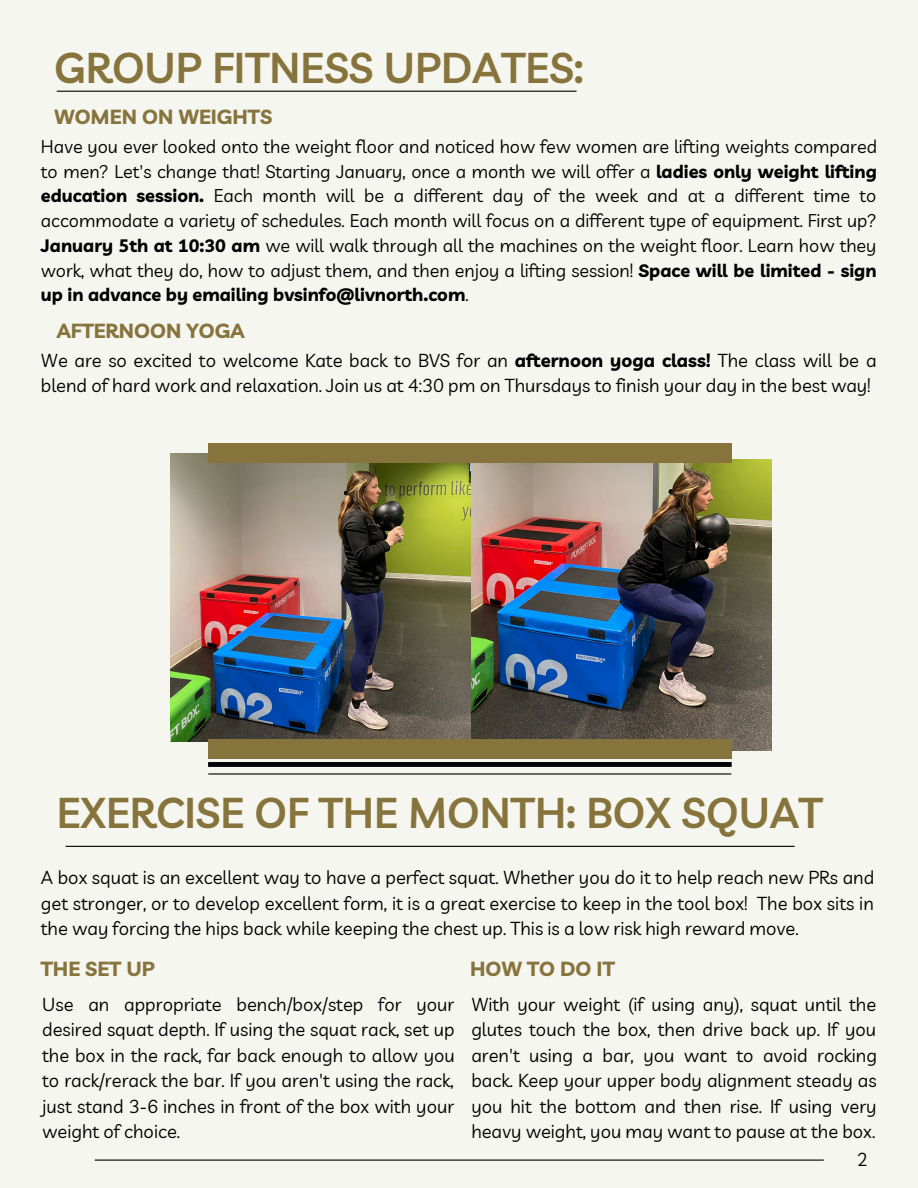
<style>
.page{position:relative;width:918px;height:1188px;background:#f6f6f0}
.page>*{position:absolute;margin:0;border:0;box-sizing:border-box;transform-origin:0 0}
.t1{font:600 42px "Livvic";color:#87743d}
.t2{font:700 20.4px "Livvic";color:#87743d}
.t3{font:18.3px/25.3px "Livvic";color:#000;text-align:justify}
.t4{font:18px/24.8px "Livvic";color:#000;text-align:justify}
.s1{font-weight:700}
</style>
<div class="page">
<img style="left:171px;top:453px;width:299px;height:288px">
<img style="left:471px;top:459px;width:301px;height:292px">
<div style="left:208px;top:739px;width:523px;height:20px;background:#87743d"></div>
<hr style="left:208px;top:773px;width:523px;height:2px;background:#000">
<hr style="left:66px;top:846px;width:729px;height:1px;background:#000">
<hr style="left:95px;top:1160px;width:729px;height:1px;background:#000">
<div style="left:208px;top:762px;width:523px;height:5px;background:#000"></div>
<div style="left:208px;top:444px;width:523px;height:19px;background:#87743d"></div>
<hr style="left:57px;top:91px;width:520px;height:1px;background:#000">
<h1 class="t1" style="left:54px;top:40px;width:531px">GROUP FITNESS UPDATES:</h1>
<p class="t2" style="left:54px;top:103px;width:220px">WOMEN ON WEIGHTS</p>
<p class="t4" style="left:41px;top:134px;width:838px">Have you ever looked onto the weight floor and noticed how few women are lifting weights compared to men? Let's change that! Starting January, once a month we will offer a <span class="s1">ladies only weight lifting education session.</span> Each month will be a different day of the week and at a different time to accommodate a variety of schedules. Each month will focus on a different type of equipment. First up?<br><span class="s1">January 5th at 10:30 am</span> we will walk through all the machines on the weight floor. Learn how they work, what they do, how to adjust them, and then enjoy a lifting session! <span class="s1">Space will be limited - sign up in advance by emailing bvsinfo@livnorth.com</span>.</p>
<p class="t2" style="left:57px;top:317px;width:189px">AFTERNOON YOGA</p>
<p class="t3" style="left:41px;top:348px;width:837px;line-height:24.8px">We are so excited to welcome Kate back to BVS for an <span class="s1">afternoon yoga class!</span> The class will be a blend of hard work and relaxation. Join us at 4:30 pm on Thursdays to finish your day in the best way!</p>
<h1 class="t1" style="left:57px;top:786px;width:768px">EXERCISE OF THE MONTH: BOX SQUAT</h1>
<p class="t3" style="left:41px;top:865px;width:835px">A box squat is an excellent way to have a perfect squat. Whether you do it to help reach new PRs and get stronger, or to develop excellent form, it is a great exercise to keep in the tool box! The box sits in the way forcing the hips back while keeping the chest up. This is a low risk high reward move.</p>
<p class="t2" style="left:41px;top:955px;width:116px">THE SET UP</p>
<p class="t3" style="left:42px;top:991px;width:414px">Use an appropriate bench/box/step for your desired squat depth. If using the squat rack, set up the box in the rack, far back enough to allow you to rack/rerack the bar. If you aren't using the rack, just stand 3-6 inches in front of the box with your weight of choice.</p>
<p class="t2" style="left:470px;top:955px;width:146px">HOW TO DO IT</p>
<p class="t3" style="left:471px;top:991px;width:407px">With your weight (if using any), squat until the glutes touch the box, then drive back up. If you aren't using a bar, you want to avoid rocking back. Keep your upper body alignment steady as you hit the bottom and then rise. If using very heavy weight, you may want to pause at the box.</p>
<p class="t3" style="left:857px;top:1147px;width:13px">2</p>
</div>
